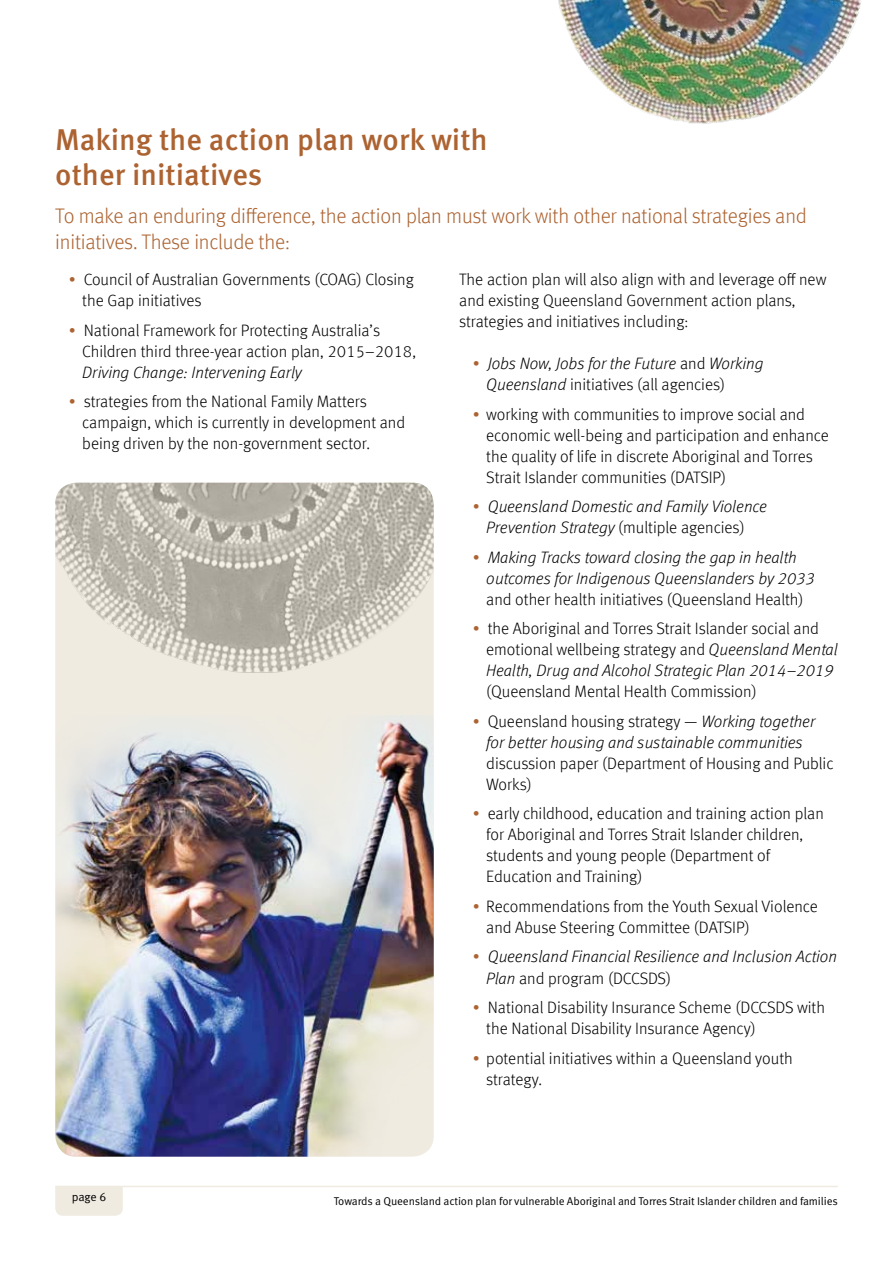
<style>
.page{position:relative;width:893px;height:1263px;background:#fff}
.page>*{position:absolute;margin:0;border:0;box-sizing:border-box;transform-origin:0 0}
.t1{font:500 30px/34.5px "Meta OT";color:#ac6331}
.t2{font:300 21px/25.5px "Meta Offc";letter-spacing:-.01em;color:#ac6331}
.t3{font:300 16.5px/21px "Meta Offc";color:#000}
.t4{font:italic 300 16.5px/21px "Meta Offc";color:#000}
.t5{font:12px "Meta OT Norm";color:#000}
.t6{font:11.25px "Meta OT Norm";letter-spacing:-.01em;color:#000}
.s1{font-style:normal;color:#ac6331}
.s2{font-style:normal}
.s3{color:#ac6331}
.s4{font-style:italic}
</style>
<div class="page">
<hr style="left:55px;top:1186px;width:783px;height:1px;background:#efebe1">
<div style="left:55px;top:1187px;width:68px;height:29px;background:#efebe1"></div>
<img style="left:55px;top:1135px;width:379px;height:22px">
<img style="left:55px;top:483px;width:379px;height:652px">
<img style="left:558px;top:0;width:303px;height:124px">
<h1 class="t1" style="left:55px;top:123px;width:434px">Making the action plan work with other initiatives</h1>
<p class="t2" style="left:55px;top:204px;width:753px">To make an enduring difference, the action plan must work with other national strategies and initiatives. These include the:</p>
<p class="t3" style="left:459px;top:270px;width:369px">The action plan will also align with and leverage off new and existing Queensland Government action plans, strategies and initiatives including:</p>
<p class="t4" style="left:486px;top:354px;width:279px;text-indent:-13px"><span class="s1">•</span> Jobs Now, Jobs for the Future <span class="s2">and</span> Working<br>Queensland <span class="s2">initiatives (all agencies)</span></p>
<p class="t3" style="left:486px;top:404px;width:344px;text-indent:-13px"><span class="s3">•</span> working with communities to improve social and economic well-being and participation and enhance the quality of life in discrete Aboriginal and Torres Strait Islander communities (DATSIP)</p>
<p class="t4" style="left:473px;top:497px;width:296px;text-align:center"><span class="s1">•</span> Queensland Domestic and Family Violence<br>Prevention Strategy <span class="s2">(multiple agencies)</span></p>
<p class="t4" style="left:486px;top:547px;width:330px;text-indent:-13px"><span class="s1">•</span> Making Tracks toward closing the gap in health outcomes for Indigenous Queenslanders by 2033</p>
<p class="t3" style="left:486px;top:589px;width:319px">and other health initiatives (Queensland Health)</p>
<p class="t3" style="left:486px;top:619px;width:353px;text-indent:-13px"><span class="s3">•</span> the Aboriginal and Torres Strait Islander social and emotional wellbeing strategy and <span class="s4">Queensland Mental<br>Health, Drug and Alcohol Strategic Plan 2014–2019</span></p>
<p class="t3" style="left:486px;top:682px;width:272px">(Queensland Mental Health Commission)</p>
<p class="t4" style="left:473px;top:711px;width:344px;text-align:center"><span class="s1">•</span> <span class="s2">Queensland housing strategy —</span> Working together for better housing and sustainable communities</p>
<p class="t3" style="left:486px;top:753px;width:349px">discussion paper (Department of Housing and Public<br>Works)</p>
<p class="t3" style="left:486px;top:804px;width:339px;text-indent:-13px"><span class="s3">•</span> early childhood, education and training action plan for Aboriginal and Torres Strait Islander children, students and young people (Department of Education and Training)</p>
<p class="t3" style="left:486px;top:896px;width:333px;text-indent:-13px"><span class="s3">•</span> Recommendations from the Youth Sexual Violence and Abuse Steering Committee (DATSIP)</p>
<p class="t4" style="left:486px;top:947px;width:352px;text-indent:-13px"><span class="s1">•</span> Queensland Financial Resilience and Inclusion Action<br>Plan <span class="s2">and program (DCCSDS)</span></p>
<p class="t3" style="left:486px;top:997px;width:340px;text-indent:-13px"><span class="s3">•</span> National Disability Insurance Scheme (DCCSDS with the National Disability Insurance Agency)</p>
<p class="t3" style="left:486px;top:1048px;width:308px;text-indent:-13px"><span class="s3">•</span> potential initiatives within a Queensland youth strategy.</p>
<p class="t3" style="left:82px;top:270px;width:333px;text-indent:-13px"><span class="s3">•</span> Council of Australian Governments (COAG) Closing the Gap initiatives</p>
<p class="t3" style="left:82px;top:320px;width:335px;text-indent:-13px"><span class="s3">•</span> National Framework for Protecting Australia’s<br>Children third three-year action plan, 2015–2018,</p>
<p class="t4" style="left:82px;top:362px;width:221px">Driving Change: Intervening Early</p>
<p class="t3" style="left:82px;top:392px;width:324px;text-indent:-13px"><span class="s3">•</span> strategies from the National Family Matters campaign, which is currently in development and being driven by the non-government sector.</p>
<p class="t5" style="left:72px;top:1189px;width:36px">page 6</p>
<p class="t6" style="left:334px;top:1194px;width:506px">Towards a Queensland action plan for vulnerable Aboriginal and Torres Strait Islander children and families</p>
</div>
